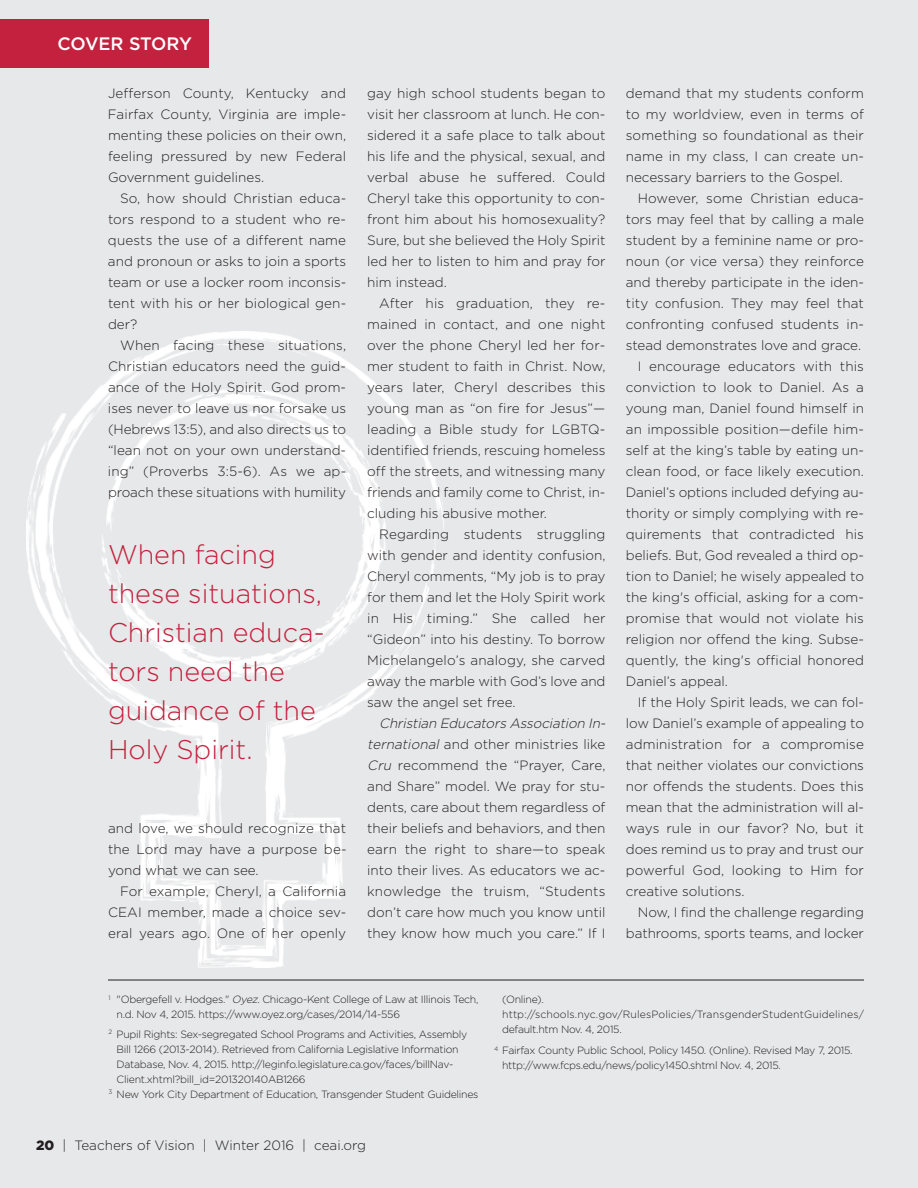
<style>
.page{position:relative;width:918px;height:1188px;background:#e7e8e9}
.page>*{position:absolute;margin:0;border:0;box-sizing:border-box;transform-origin:0 0}
.t1{font:300 27px/39px "Gotham";color:#c4213e}
.t2{font:500 18px "Gotham";letter-spacing:-.02em;color:#fff}
.t3{font:300 13.5px/21px "Gotham";color:#231f20;text-align:justify}
.t4{font:300 10.5px/15px "Gotham";letter-spacing:-.025em;color:#231f20}
.t5{font:300 10.5px/15px "Gotham";letter-spacing:.01em;color:#231f20}
.s1{font-style:italic}
.s2{font-weight:900}
</style>
<div class="page">
<img style="left:26px;top:331px;width:418px;height:637px">
<div style="left:0;top:20px;width:209px;height:48px;background:#c4213e"></div>
<hr style="left:108px;top:980px;width:756px;height:1px;background:#231f20">
<h2 class="t2" style="left:58px;top:34px;width:136px">COVER STORY</h2>
<p class="t3" style="left:108px;top:83px;width:240px">Jefferson County, Kentucky and Fairfax County, Virginia are imple&shy;menting these policies on their own, feeling pressured by new Federal Government guidelines.</p>
<p class="t3" style="left:108px;top:188px;width:240px;text-indent:12px">So, how should Christian educa&shy;tors respond to a student who re&shy;quests the use of a different name and pronoun or asks to join a sports team or use a locker room inconsis&shy;tent with his or her biological gen&shy;der?</p>
<p class="t3" style="left:108px;top:335px;width:240px;text-indent:12px">When facing these situations, Christian educators need the guid&shy;ance of the Holy Spirit. God prom&shy;ises never to leave us nor forsake us (Hebrews 13:5), and also directs us to “lean not on your own understand&shy;ing” (Proverbs 3:5-6). As we ap&shy;proach these situations with humility</p>
<h1 class="t1" style="left:108px;top:535px;width:218px">When facing these situations,<br>Christian educa&shy;tors need the guidance of the<br>Holy Spirit.</h1>
<p class="t3" style="left:108px;top:818px;width:240px">and love, we should recognize that the Lord may have a purpose be&shy;yond what we can see.</p>
<p class="t3" style="left:108px;top:881px;width:240px;text-indent:12px">For example, Cheryl, a California CEAI member, made a choice sev&shy;eral years ago. One of her openly</p>
<p class="t3" style="left:367px;top:83px;width:240px">gay high school students began to visit her classroom at lunch. He con&shy;sidered it a safe place to talk about his life and the physical, sexual, and verbal abuse he suffered. Could Cheryl take this opportunity to con&shy;front him about his homosexuality?<br>Sure, but she believed the Holy Spirit led her to listen to him and pray for him instead.</p>
<p class="t3" style="left:367px;top:293px;width:240px;text-indent:12px">After his graduation, they re&shy;mained in contact, and one night over the phone Cheryl led her for&shy;mer student to faith in Christ. Now, years later, Cheryl describes this young man as “on fire for Jesus”— leading a Bible study for LGBTQ&shy;identified friends, rescuing homeless off the streets, and witnessing many friends and family come to Christ, in&shy;cluding his abusive mother.</p>
<p class="t3" style="left:367px;top:524px;width:240px;text-indent:12px">Regarding students struggling with gender and identity confusion, Cheryl comments, “My job is to pray for them and let the Holy Spirit work in His timing.” She called her “Gideon” into his destiny. To borrow Michelangelo’s analogy, she carved away the marble with God’s love and saw the angel set free.</p>
<p class="t3" style="left:367px;top:713px;width:242px;text-align:left;text-indent:12px"><span class="s1">Christian Educators Association In&shy;ternational</span> and other ministries like <span class="s1">Cru</span> recommend the “Prayer, Care, and Share” model. We pray for stu&shy;dents, care about them regardless of their beliefs and behaviors, and then earn the right to share—to speak into their lives. As educators we ac&shy;knowledge the truism, “Students don’t care how much you know until they know how much you care.” If I</p>
<p class="t3" style="left:626px;top:83px;width:240px">demand that my students conform to my worldview, even in terms of something so foundational as their name in my class, I can create un&shy;necessary barriers to the Gospel.</p>
<p class="t3" style="left:638px;top:188px;width:228px">However, some Christian educa-</p>
<p class="t3" style="left:626px;top:209px;width:240px">tors may feel that by calling a male</p>
<p class="t3" style="left:626px;top:230px;width:240px">student by a feminine name or pro-</p>
<p class="t3" style="left:626px;top:251px;width:240px">noun (or vice versa) they reinforce</p>
<p class="t3" style="left:626px;top:272px;width:240px">and thereby participate in the iden-</p>
<p class="t3" style="left:626px;top:293px;width:240px">tity confusion. They may feel that</p>
<p class="t3" style="left:626px;top:314px;width:240px">confronting confused students in-</p>
<p class="t3" style="left:626px;top:335px;width:237px">stead demonstrates love and grace.</p>
<p class="t3" style="left:638px;top:356px;width:228px">I encourage educators with this</p>
<p class="t3" style="left:626px;top:377px;width:240px">conviction to look to Daniel. As a</p>
<p class="t3" style="left:626px;top:398px;width:240px">young man, Daniel found himself in</p>
<p class="t3" style="left:626px;top:419px;width:240px">an impossible position—defile him-</p>
<p class="t3" style="left:626px;top:440px;width:240px">self at the king’s table by eating un-</p>
<p class="t3" style="left:626px;top:461px;width:240px">clean food, or face likely execution.</p>
<p class="t3" style="left:626px;top:482px;width:240px">Daniel’s options included defying au-</p>
<p class="t3" style="left:626px;top:503px;width:240px">thority or simply complying with re-</p>
<p class="t3" style="left:626px;top:524px;width:240px">quirements that contradicted his</p>
<p class="t3" style="left:626px;top:545px;width:240px">beliefs. But, God revealed a third op-</p>
<p class="t3" style="left:626px;top:566px;width:240px">tion to Daniel; he wisely appealed to</p>
<p class="t3" style="left:626px;top:587px;width:240px">the king's official, asking for a com-</p>
<p class="t3" style="left:626px;top:608px;width:240px">promise that would not violate his</p>
<p class="t3" style="left:626px;top:629px;width:240px">religion nor offend the king. Subse-</p>
<p class="t3" style="left:626px;top:650px;width:240px">quently, the king's official honored</p>
<p class="t3" style="left:626px;top:671px;width:104px">Daniel’s appeal.</p>
<p class="t3" style="left:638px;top:692px;width:228px">If the Holy Spirit leads, we can fol-</p>
<p class="t3" style="left:626px;top:713px;width:240px">low Daniel’s example of appealing to</p>
<p class="t3" style="left:626px;top:734px;width:240px">administration for a compromise</p>
<p class="t3" style="left:626px;top:755px;width:240px">that neither violates our convictions</p>
<p class="t3" style="left:626px;top:776px;width:240px">nor offends the students. Does this</p>
<p class="t3" style="left:626px;top:797px;width:240px">mean that the administration will al-</p>
<p class="t3" style="left:626px;top:818px;width:240px">ways rule in our favor? No, but it</p>
<p class="t3" style="left:626px;top:839px;width:240px">does remind us to pray and trust our</p>
<p class="t3" style="left:626px;top:860px;width:240px">powerful God, looking to Him for</p>
<p class="t3" style="left:626px;top:881px;width:120px">creative solutions.</p>
<p class="t3" style="left:638px;top:902px;width:228px">Now, I find the challenge regarding</p>
<p class="t3" style="left:626px;top:923px;width:240px">bathrooms, sports teams, and locker</p>
<p class="t4" style="left:117px;top:992px;width:363px;text-indent:-8px"><sup>1</sup> "Obergefell v. Hodges." <span class="s1">Oyez</span>. Chicago-Kent College of Law at Illinois Tech, n.d. Nov 4, 2015. https://www.oyez.org/cases/2014/14-556</p>
<p class="t4" style="left:109px;top:1026px;width:360px"><sup>2</sup> Pupil Rights: Sex-segregated School Programs and Activities, Assembly</p>
<p class="t4" style="left:117px;top:1041px;width:343px">Bill 1266 (2013-2014). Retrieved from California Legislative Information</p>
<p class="t4" style="left:117px;top:1056px;width:338px">Database, Nov. 4, 2015. http://leginfo.legislature.ca.gov/faces/billNav-</p>
<p class="t4" style="left:117px;top:1071px;width:191px">Client.xhtml?bill_id=201320140AB1266</p>
<p class="t4" style="left:109px;top:1086px;width:371px"><sup>3</sup> New York City Department of Education, Transgender Student Guidelines</p>
<p class="t3" style="left:36px;top:1135px;width:331px"><span class="s2">20</span> | Teachers of Vision | Winter 2016 | ceai.org</p>
<p class="t5" style="left:502px;top:992px;width:363px">(Online). http://schools.nyc.gov/RulesPolicies/TransgenderStudentGuidelines/ default.htm Nov. 4, 2015.</p>
<p class="t4" style="left:502px;top:1043px;width:352px;text-indent:-8px"><sup>4</sup> Fairfax County Public School, Policy 1450. (Online). Revised May 7, 2015. http://www.fcps.edu/news/policy1450.shtml Nov. 4, 2015.</p>
</div>
